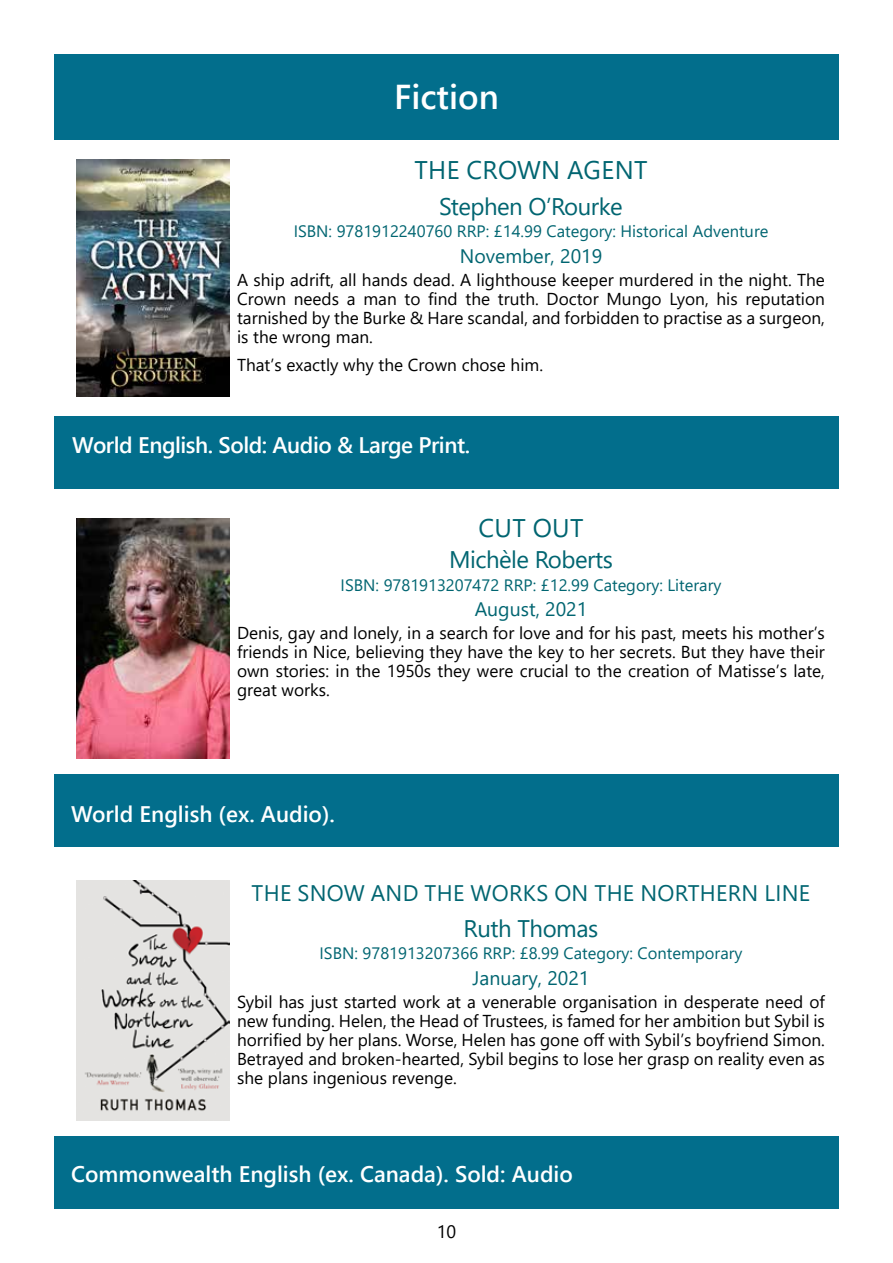
<style>
.page{position:relative;width:893px;height:1263px;background:#fff}
.page>*{position:absolute;margin:0;border:0;box-sizing:border-box;transform-origin:0 0}
.t1{font:600 34.5px "Segoe UI";color:#fff}
.t2{font:25.5px "Segoe UI";letter-spacing:.015em;color:#006571}
.t3{font:24px "Segoe UI";letter-spacing:-.02em;color:#006571}
.t4{font:600 22.5px "Segoe UI";color:#fff}
.t5{font:22.5px "Segoe UI";letter-spacing:.015em;color:#006571}
.t6{font:600 22.5px "Segoe UI";letter-spacing:-.02em;color:#fff}
.t7{font:19.5px "Segoe UI";color:#006571}
.t8{font:18px "Segoe UI";color:#000}
.t9{font:17.25px/19px "Segoe UI";color:#000;text-align:justify}
.t10{font:16.5px "Segoe UI";color:#006571}
</style>
<div class="page">
<div style="left:54px;top:54px;width:785px;height:85px;background:#026e8c"></div>
<div style="left:54px;top:1136px;width:785px;height:72px;background:#026e8c"></div>
<img style="left:77px;top:880px;width:153px;height:240px">
<div style="left:54px;top:774px;width:785px;height:73px;background:#026e8c"></div>
<img style="left:77px;top:519px;width:153px;height:240px">
<div style="left:54px;top:417px;width:785px;height:72px;background:#026e8c"></div>
<img style="left:77px;top:159px;width:153px;height:238px">
<h1 class="t1" style="left:394px;top:64px;width:106px">Fiction</h1>
<h2 class="t2" style="left:414px;top:146px;width:234px">THE CROWN AGENT</h2>
<h3 class="t3" style="left:439px;top:184px;width:185px">Stephen O’Rourke</h3>
<p class="t10" style="left:294px;top:216px;width:476px">ISBN: 9781912240760 RRP: £14.99 Category: Historical Adventure</p>
<p class="t7" style="left:460px;top:238px;width:144px">November, 2019</p>
<p class="t9" style="left:237px;top:269px;width:589px">A ship adrift, all hands dead. A lighthouse keeper murdered in the night. The Crown needs a man to find the truth. Doctor Mungo Lyon, his reputation tarnished by the Burke &amp; Hare scandal, and forbidden to practise as a surgeon, is the wrong man.</p>
<p class="t9" style="left:237px;top:354px;width:308px">That’s exactly why the Crown chose him.</p>
<h3 class="t6" style="left:72px;top:424px;width:399px">World English. Sold: Audio &amp; Large Print.</h3>
<h2 class="t2" style="left:478px;top:504px;width:107px">CUT OUT</h2>
<h3 class="t3" style="left:449px;top:537px;width:165px">Michèle Roberts</h3>
<p class="t10" style="left:341px;top:569px;width:382px">ISBN: 9781913207472 RRP: £12.99 Category: Literary</p>
<p class="t7" style="left:475px;top:591px;width:114px">August, 2021</p>
<p class="t9" style="left:237px;top:622px;width:589px">Denis, gay and lonely, in a search for love and for his past, meets his mother’s friends in Nice, believing they have the key to her secrets. But they have their own stories: in the 1950s they were crucial to the creation of Matisse’s late, great works.</p>
<h3 class="t4" style="left:71px;top:793px;width:265px">World English (ex. Audio).</h3>
<h3 class="t5" style="left:252px;top:872px;width:560px">THE SNOW AND THE WORKS ON THE NORTHERN LINE</h3>
<h3 class="t3" style="left:464px;top:906px;width:136px">Ruth Thomas</h3>
<p class="t10" style="left:320px;top:938px;width:424px">ISBN: 9781913207366 RRP: £8.99 Category: Contemporary</p>
<p class="t7" style="left:473px;top:960px;width:118px">January, 2021</p>
<p class="t9" style="left:237px;top:991px;width:589px">Sybil has just started work at a venerable organisation in desperate need of new funding. Helen, the Head of Trustees, is famed for her ambition but Sybil is horrified by her plans. Worse, Helen has gone off with Sybil’s boyfriend Simon.<br>Betrayed and broken-hearted, Sybil begins to lose her grasp on reality even as she plans ingenious revenge.</p>
<h3 class="t4" style="left:71px;top:1153px;width:503px">Commonwealth English (ex. Canada). Sold: Audio</h3>
<p class="t8" style="left:437px;top:1215px;width:21px">10</p>
</div>
